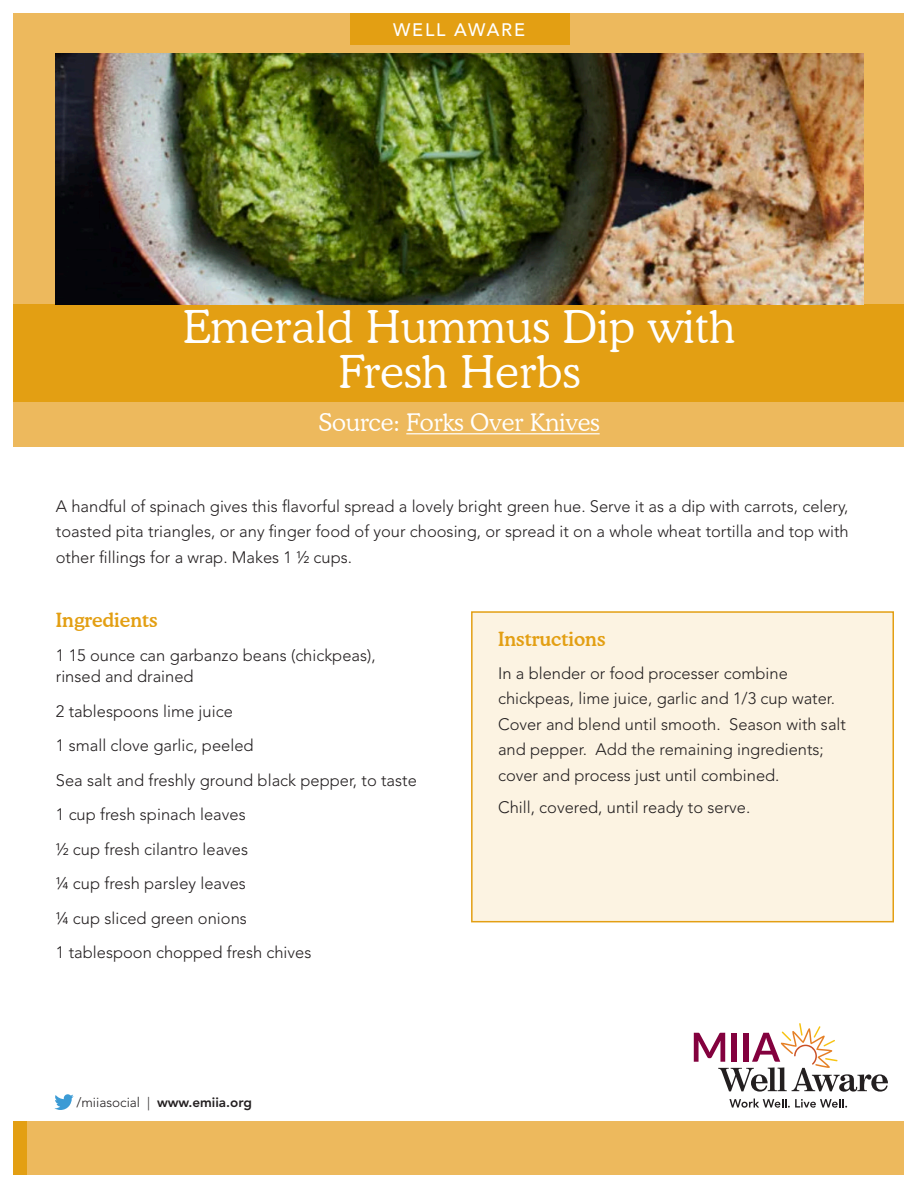
<style>
.page{position:relative;width:918px;height:1188px;background:#fff}
.page>*{position:absolute;margin:0;border:0;box-sizing:border-box;transform-origin:0 0}
.t1{font:300 45px/45px "Cooper BT";letter-spacing:.01em;color:#fff;text-align:center}
.t2{font:300 24px "Cooper BT";color:#fff}
.t3{font:500 19.5px "Cooper BT";color:#e39f13}
.t4{font:500 18px "Avenir LT Std";letter-spacing:.1em;color:#fff}
.t5{font:300 16.5px/34.5px "Avenir LT Std";color:#231f20}
.t6{font:800 13.5px "Avenir LT Std";color:#231f20}
.s1{font-weight:300}
</style>
<div class="page">
<svg style="left:54px;top:1094px;width:20px;height:16px"></svg>
<div style="left:14px;top:14px;width:890px;height:433px;background:#edb95d"></div>
<hr style="left:406px;top:433px;width:194px;height:1px;background:#fff">
<div style="left:14px;top:1121px;width:890px;height:53px;background:#edb95d"></div>
<div style="left:14px;top:1121px;width:13px;height:53px;background:#e39f13"></div>
<div style="left:14px;top:304px;width:890px;height:98px;background:#e39f13"></div>
<img style="left:56px;top:54px;width:808px;height:250px">
<div style="left:350px;top:14px;width:220px;height:31px;background:#e39f13"></div>
<svg style="left:729px;top:1099px;width:118px;height:9px"></svg>
<svg style="left:694px;top:1023px;width:194px;height:69px"></svg>
<div style="left:472px;top:612px;width:421px;height:310px;background:#fcf3e2"></div>
<div style="left:471px;top:611px;width:423px;height:311px;border:2px solid #e39f13"></div>
<p class="t4" style="left:393px;top:19px;width:133px">WELL AWARE</p>
<h1 class="t1" style="left:183px;top:304px;width:554px">Emerald Hummus Dip with<br>Fresh Herbs</h1>
<h2 class="t2" style="left:319px;top:408px;width:283px">Source: Forks Over Knives</h2>
<p class="t5" style="left:56px;top:494px;width:794px;line-height:25.5px;text-align:justify">A handful of spinach gives this flavorful spread a lovely bright green hue. Serve it as a dip with carrots, celery, toasted pita triangles, or any finger food of your choosing, or spread it on a whole wheat tortilla and top with other fillings for a wrap. Makes 1 ½ cups.</p>
<p class="t3" style="left:56px;top:608px;width:104px">Ingredients</p>
<p class="t5" style="left:56px;top:645px;width:321px;line-height:21px">1 15 ounce can garbanzo beans (chickpeas), rinsed and drained</p>
<p class="t5" style="left:56px;top:694px;width:363px">2 tablespoons lime juice<br>1 small clove garlic, peeled<br>Sea salt and freshly ground black pepper, to taste<br>1 cup fresh spinach leaves<br>½ cup fresh cilantro leaves<br>¼ cup fresh parsley leaves<br>¼ cup sliced green onions<br>1 tablespoon chopped fresh chives</p>
<p class="t6" style="left:76px;top:1095px;width:177px"><span class="s1">/miiasocial |</span> www.emiia.org</p>
<p class="t3" style="left:498px;top:627px;width:109px">Instructions</p>
<p class="t5" style="left:498px;top:660px;width:349px;line-height:25.5px">In a blender or food processer combine chickpeas, lime juice, garlic and 1/3 cup water.<br>Cover and blend until smooth. Season with salt and pepper. Add the remaining ingredients; cover and process just until combined.</p>
<p class="t5" style="left:498px;top:790px;width:254px">Chill, covered, until ready to serve.</p>
</div>
